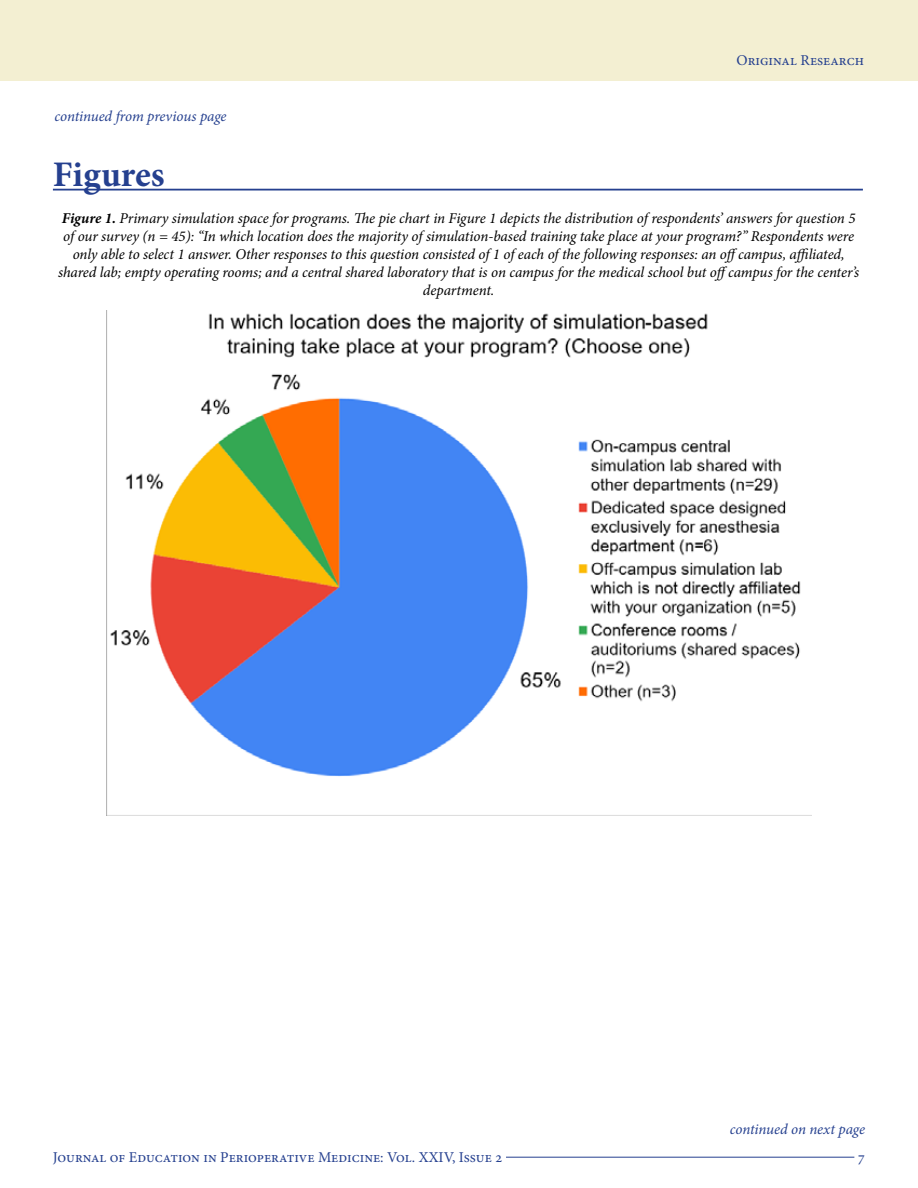
<style>
.page{position:relative;width:918px;height:1188px;background:#fff}
.page>*{position:absolute;margin:0;border:0;box-sizing:border-box;transform-origin:0 0}
.t1{font:700 36px "Minion Pro";color:#25408f}
.t2{font:italic 15px/18px "Minion Pro";letter-spacing:-.01em;color:#000;text-align:center}
.t3{font:15px "Minion Pro";color:#25408f}
.t4{font:italic 15px "Minion Pro";letter-spacing:-.01em;color:#25408f}
.s1{font-weight:700}
</style>
<div class="page">
<hr style="left:506px;top:1157px;width:348px;height:1px;background:#25408f">
<div style="left:0;top:0;width:918px;height:81px;background:#f3efd2"></div>
<hr style="left:53px;top:189px;width:810px;height:2px;background:#25408f">
<img style="left:106px;top:310px;width:695px;height:505px">
<p class="t4" style="left:55px;top:106px;width:174px">continued from previous page</p>
<h1 class="t1" style="left:53px;top:149px;width:113px">Figures</h1>
<p class="t3" style="left:737px;top:50px;width:129px">Original Research</p>
<p class="t2" style="left:58px;top:209px;width:803px"><span class="s1">Figure 1.</span> Primary simulation space for programs. The pie chart in Figure 1 depicts the distribution of respondents’ answers for question 5 of our survey (n = 45): “In which location does the majority of simulation-based training take place at your program?” Respondents were only able to select 1 answer. Other responses to this question consisted of 1 of each of the following responses: an offcampus, affiliated, shared lab; empty operating rooms; and a central shared laboratory that is on campus for the medical school but offcampus for the center’s department.</p>
<p class="t4" style="left:730px;top:1119px;width:137px">continued on next page</p>
<p class="t3" style="left:53px;top:1147px;width:451px">Journal of Education in Perioperative Medicine: Vol. XXIV, Issue 2</p>
<p class="t3" style="left:858px;top:1147px;width:9px">7</p>
</div>
